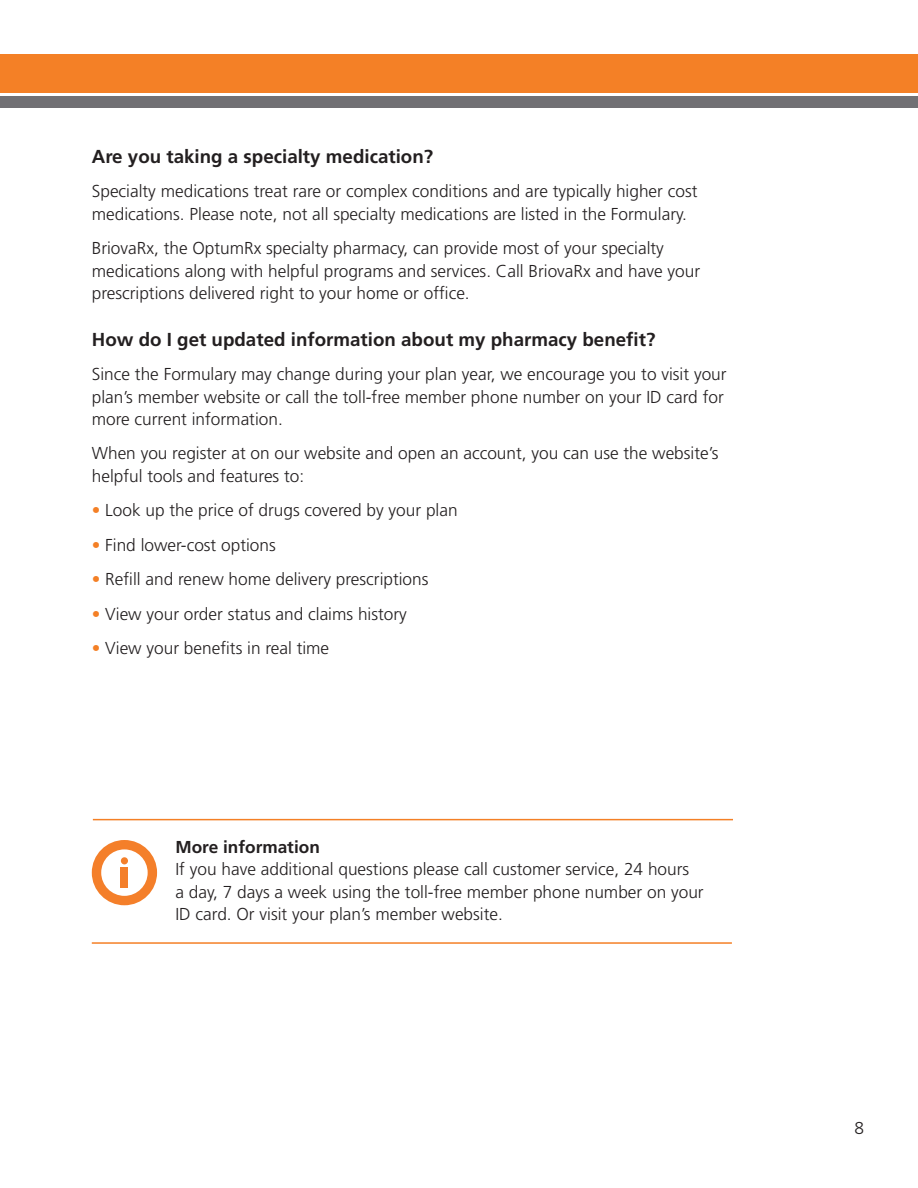
<style>
.page{position:relative;width:918px;height:1188px;background:#fff}
.page>*{position:absolute;margin:0;border:0;box-sizing:border-box;transform-origin:0 0}
.B2C_1st_Level_Headin{font:700 18.75px "Frutiger";color:#231f20}
.B2C_Body_Copy__11_5{font:300 17.25px/22.5px "Frutiger";color:#231f20}
.B2C_2nd_Level_Headin{font:700 17.25px "Frutiger";color:#231f20}
.s1{color:#f48026}
</style>
<div class="page">
<div style="left:0;top:54px;width:918px;height:39px;background:#f48026"></div>
<div style="left:0;top:96px;width:918px;height:12px;background:#717074"></div>
<hr style="left:93px;top:819px;width:640px;height:1px;background:#f48026">
<hr style="left:92px;top:942px;width:640px;height:2px;background:#f48026">
<svg style="left:92px;top:840px;width:65px;height:65px"></svg>
<div style="left:121px;top:867px;width:7px;height:21px;background:#f47f2a"></div>
<div style="left:121px;top:857px;width:7px;height:7px;background:#f47f2a;border-radius:50%"></div>
<p class="B2C_1st_Level_Headin" style="left:92px;top:145px;width:343px">Are you taking a specialty medication?</p>
<p class="B2C_Body_Copy__11_5" style="left:92px;top:180px;width:607px">Specialty medications treat rare or complex conditions and are typically higher cost medications. Please note, not all specialty medications are listed in the Formulary.</p>
<p class="B2C_Body_Copy__11_5" style="left:92px;top:237px;width:610px">BriovaRx, the OptumRx specialty pharmacy, can provide most of your specialty medications along with helpful programs and services. Call BriovaRx and have your prescriptions delivered right to your home or office.</p>
<p class="B2C_1st_Level_Headin" style="left:92px;top:328px;width:565px">How do I get updated information about my pharmacy benefit?</p>
<p class="B2C_Body_Copy__11_5" style="left:92px;top:363px;width:636px">Since the Formulary may change during your plan year, we encourage you to visit your plan’s member website or call the toll-free member phone number on your ID card for more current information.</p>
<p class="B2C_Body_Copy__11_5" style="left:92px;top:443px;width:628px">When you register at on our website and open an account, you can use the website’s helpful tools and features to:</p>
<p class="B2C_Body_Copy__11_5" style="left:92px;top:500px;width:367px"><span class="s1">•</span> Look up the price of drugs covered by your plan</p>
<p class="B2C_Body_Copy__11_5" style="left:92px;top:534px;width:186px"><span class="s1">•</span> Find lower-cost options</p>
<p class="B2C_Body_Copy__11_5" style="left:92px;top:569px;width:338px"><span class="s1">•</span> Refill and renew home delivery prescriptions</p>
<p class="B2C_Body_Copy__11_5" style="left:92px;top:603px;width:317px"><span class="s1">•</span> View your order status and claims history</p>
<p class="B2C_Body_Copy__11_5" style="left:92px;top:637px;width:239px"><span class="s1">•</span> View your benefits in real time</p>
<p class="B2C_2nd_Level_Headin" style="left:176px;top:837px;width:146px">More information</p>
<p class="B2C_Body_Copy__11_5" style="left:176px;top:858px;width:530px">If you have additional questions please call customer service, 24 hours<br>a day, 7 days a week using the toll-free member phone number on your<br>ID card. Or visit your plan’s member website.</p>
<p class="B2C_Body_Copy__11_5" style="left:854px;top:1117px;width:11px">8</p>
</div>
